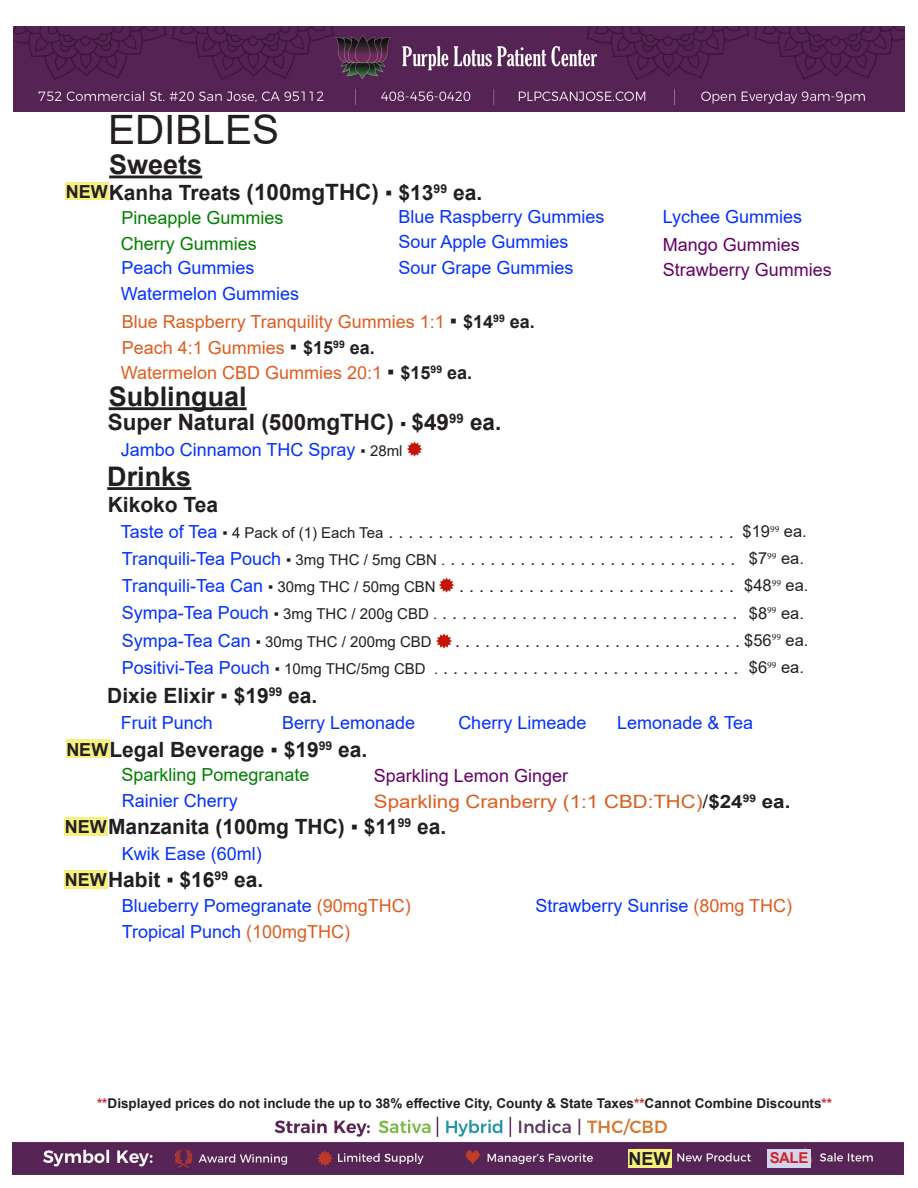
<style>
.page{position:relative;width:918px;height:1188px;background:#fff}
.page>*{position:absolute;margin:0;border:0;box-sizing:border-box;transform-origin:0 0}
.t1{font:40.5px "Arial";color:#231f20}
.t2{font:700 27px "Arial";color:#231f20}
.t3{font:700 22.5px "Arial";color:#231f20}
.t4{font:700 21px "Arial";color:#231f20}
.t5{font:18.3px "Arial";color:#de5c1f;scale:1.12 1}
.t6{font:18px "Arial";color:#231f20}
.t7{font:18px "Arial";color:#0432ff}
.t8{font:18px "Arial";color:#de5c1f}
.t9{font:18px "Arial";color:#606}
.t10{font:18px "Arial";color:#008000}
.t11{font:700 18px "Arial";color:#231f20}
.t12{font:16.5px "Arial";color:#231f20}
.t13{font:700 15px "Arial";letter-spacing:-.03em;color:#d1232a}
.t14{font:700 13.5px "Arial";color:#231f20}
.s1{font-size:22.5px}
.s2{font-weight:400}
.s3{font-size:21px;color:#231f20}
.s4{font-weight:700;color:#231f20}
.s5{font-weight:400;font-size:18px}
.s6{font-size:15px;color:#231f20}
.s7{color:#0432ff}
.s8{font-size:15px}
.s9{font-size:16.5px}
.s10{color:#231f20}
.s11{color:#de5c1f}
.s12{color:#d1232a}
</style>
<div class="page">
<img style="left:14px;top:27px;width:890px;height:85px">
<hr style="left:109px;top:407px;width:138px;height:3px;background:#231f20">
<hr style="left:107px;top:487px;width:84px;height:3px;background:#231f20">
<img style="left:12px;top:1116px;width:891px;height:59px">
<div style="left:629px;top:1149px;width:43px;height:18px;background:#f6f17f"></div>
<div style="left:767px;top:1149px;width:44px;height:18px;background:#d3d5ea"></div>
<div style="left:66px;top:740px;width:43px;height:18px;background:#f6f17f"></div>
<hr style="left:109px;top:176px;width:93px;height:2px;background:#231f20">
<img style="left:436px;top:633px;width:16px;height:15px">
<img style="left:439px;top:578px;width:15px;height:15px">
<div style="left:66px;top:183px;width:43px;height:17px;background:#f6f17f"></div>
<img style="left:407px;top:442px;width:15px;height:15px">
<div style="left:65px;top:817px;width:43px;height:19px;background:#f6f17f"></div>
<div style="left:65px;top:870px;width:43px;height:19px;background:#f6f17f"></div>
<p class="t1" style="left:108px;top:102px;width:173px">EDIBLES</p>
<p class="t2" style="left:109px;top:146px;width:95px">Sweets</p>
<p class="t4" style="left:109px;top:177px;width:375px">Kanha Treats <span class="s1">(100mgTHC)</span> <span class="s2">▪</span> $13<sup>99</sup> ea.</p>
<p class="t11" style="left:66px;top:179px;width:43px">NEW</p>
<p class="t10" style="left:122px;top:205px;width:164px">Pineapple Gummies</p>
<p class="t7" style="left:122px;top:256px;width:135px">Peach Gummies</p>
<p class="t7" style="left:121px;top:281px;width:180px">Watermelon Gummies</p>
<p class="t10" style="left:121px;top:231px;width:138px">Cherry Gummies</p>
<p class="t7" style="left:399px;top:205px;width:208px">Blue Raspberry Gummies</p>
<p class="t7" style="left:399px;top:255px;width:177px">Sour Grape Gummies</p>
<p class="t7" style="left:399px;top:229px;width:172px">Sour Apple Gummies</p>
<p class="t8" style="left:122px;top:309px;width:415px">Blue Raspberry Tranquility Gummies 1:1 <span class="s3">▪</span> <span class="s4">$14</span><sup>99</sup> <span class="s4">ea.</span></p>
<p class="t8" style="left:122px;top:335px;width:255px">Peach 4:1 Gummies <span class="s3">▪</span> <span class="s4">$15</span><sup>99</sup> <span class="s4">ea.</span></p>
<p class="t8" style="left:121px;top:360px;width:353px">Watermelon CBD Gummies 20:1 <span class="s3">▪</span> <span class="s4">$15</span><sup>99</sup> <span class="s4">ea.</span></p>
<p class="t2" style="left:109px;top:377px;width:140px">Sublingual</p>
<p class="t3" style="left:108px;top:407px;width:395px">Super Natural (500mgTHC) <span class="s5">▪</span> $49<sup>99</sup> ea.</p>
<p class="t7" style="left:121px;top:437px;width:283px">Jambo Cinnamon THC Spray <span class="s6">▪ 28ml</span></p>
<p class="t2" style="left:107px;top:457px;width:86px">Drinks</p>
<p class="t4" style="left:108px;top:489px;width:112px">Kikoko Tea</p>
<p class="t7" style="left:663px;top:205px;width:141px">Lychee Gummies</p>
<p class="t9" style="left:663px;top:232px;width:139px">Mango Gummies</p>
<p class="t9" style="left:663px;top:257px;width:171px">Strawberry Gummies</p>
<p class="t6" style="left:121px;top:519px;width:614px"><span class="s7">Taste of Tea</span> <span class="s8">▪ 4 Pack of (1) Each Tea</span> . . . . . . . . . . . . . . . . . . . . . . . . . . . . . . . . . . .</p>
<p class="t12" style="left:743px;top:520px;width:66px">$19<sup>99</sup> ea.</p>
<p class="t6" style="left:122px;top:573px;width:614px"><span class="s7">Tranquili-Tea Can</span> <span class="s8">▪ 30mg THC / 50mg CBN .</span> . . . . . . . . . . . . . . . . . . . . . . . . . . . . .</p>
<p class="t12" style="left:744px;top:574px;width:66px">$48<sup>99</sup> ea.</p>
<p class="t6" style="left:122px;top:546px;width:615px"><span class="s7">Tranquili-Tea Pouch</span> <span class="s8">▪ 3mg THC / 5mg CBN .</span> . . . . . . . . . . . . . . . . . . . . . . . . . . . . .</p>
<p class="t12" style="left:749px;top:547px;width:57px">$7<sup>99</sup> ea.</p>
<p class="t6" style="left:122px;top:601px;width:617px"><span class="s7">Sympa-Tea Pouch</span> <span class="s8">▪ 3mg THC / 200g CBD .</span> . . . . . . . . . . . . . . . . . . . . . . . . . . . . . .</p>
<p class="t12" style="left:749px;top:602px;width:57px">$8<sup>99</sup> ea.</p>
<p class="t6" style="left:122px;top:655px;width:618px"><span class="s7">Positivi-Tea Pouch</span> <span class="s8">▪ 10mg THC/5mg CBD .</span> . . . . . . . . . . . . . . . . . . . . . . . . . . . . . .</p>
<p class="t12" style="left:749px;top:656px;width:57px">$6<sup>99</sup> ea.</p>
<p class="t7" style="left:458px;top:710px;width:130px">Cherry Limeade</p>
<p class="t7" style="left:617px;top:710px;width:137px">Lemonade &amp; Tea</p>
<p class="t6" style="left:122px;top:628px;width:688px"><span class="s7">Sympa-Tea Can</span> <span class="s8">▪ 30mg THC / 200mg CBD .</span> . . . . . . . . . . . . . . . . . . . . . . . . . . . . . . <span class="s9">$56</span><sup>99</sup> <span class="s9">ea.</span></p>
<p class="t4" style="left:107px;top:681px;width:212px">Dixie Elixir <span class="s2">▪</span> $19<sup>99</sup> ea.</p>
<p class="t7" style="left:121px;top:710px;width:94px">Fruit Punch</p>
<p class="t7" style="left:282px;top:710px;width:135px">Berry Lemonade</p>
<p class="t4" style="left:109px;top:734px;width:260px">Legal Beverage <span class="s2">▪</span> $19<sup>99</sup> ea.</p>
<p class="t11" style="left:66px;top:737px;width:43px">NEW</p>
<p class="t10" style="left:121px;top:762px;width:190px">Sparkling Pomegranate</p>
<p class="t7" style="left:122px;top:788px;width:118px">Rainier Cherry</p>
<p class="t9" style="left:374px;top:763px;width:196px">Sparkling Lemon Ginger</p>
<p class="t5" style="left:374px;top:789px;width:373px">Sparkling Cranberry (1:1 CBD:THC)<span class="s10">/</span><span class="s4">$24</span><sup>99</sup> <span class="s4">ea.</span></p>
<p class="t4" style="left:108px;top:812px;width:340px">Manzanita (100mg THC) <span class="s2">▪</span> $11<sup>99</sup> ea.</p>
<p class="t11" style="left:65px;top:814px;width:43px">NEW</p>
<p class="t7" style="left:122px;top:841px;width:142px">Kwik Ease (60ml)</p>
<p class="t4" style="left:108px;top:865px;width:157px">Habit <span class="s2">▪</span> $16<sup>99</sup> ea.</p>
<p class="t11" style="left:65px;top:867px;width:43px">NEW</p>
<p class="t7" style="left:122px;top:894px;width:291px">Blueberry Pomegranate <span class="s11">(90mgTHC)</span></p>
<p class="t7" style="left:122px;top:919px;width:230px">Tropical Punch <span class="s11">(100mgTHC)</span></p>
<p class="t7" style="left:536px;top:894px;width:258px">Strawberry Sunrise <span class="s11">(80mg THC)</span></p>
<p class="t14" style="left:97px;top:1094px;width:737px"><span class="s12">**</span>Displayed prices do not include the up to 38% effective City, County &amp; State Taxes<span class="s12">**</span>Cannot Combine Discounts<span class="s12">**</span></p>
<p class="t11" style="left:629px;top:1146px;width:43px">NEW</p>
<p class="t13" style="left:770px;top:1147px;width:40px">SALE</p>
<p class="t11" style="left:634px;top:1146px;width:43px">NEW</p>
<p class="t13" style="left:784px;top:1147px;width:40px">SALE</p>
</div>
